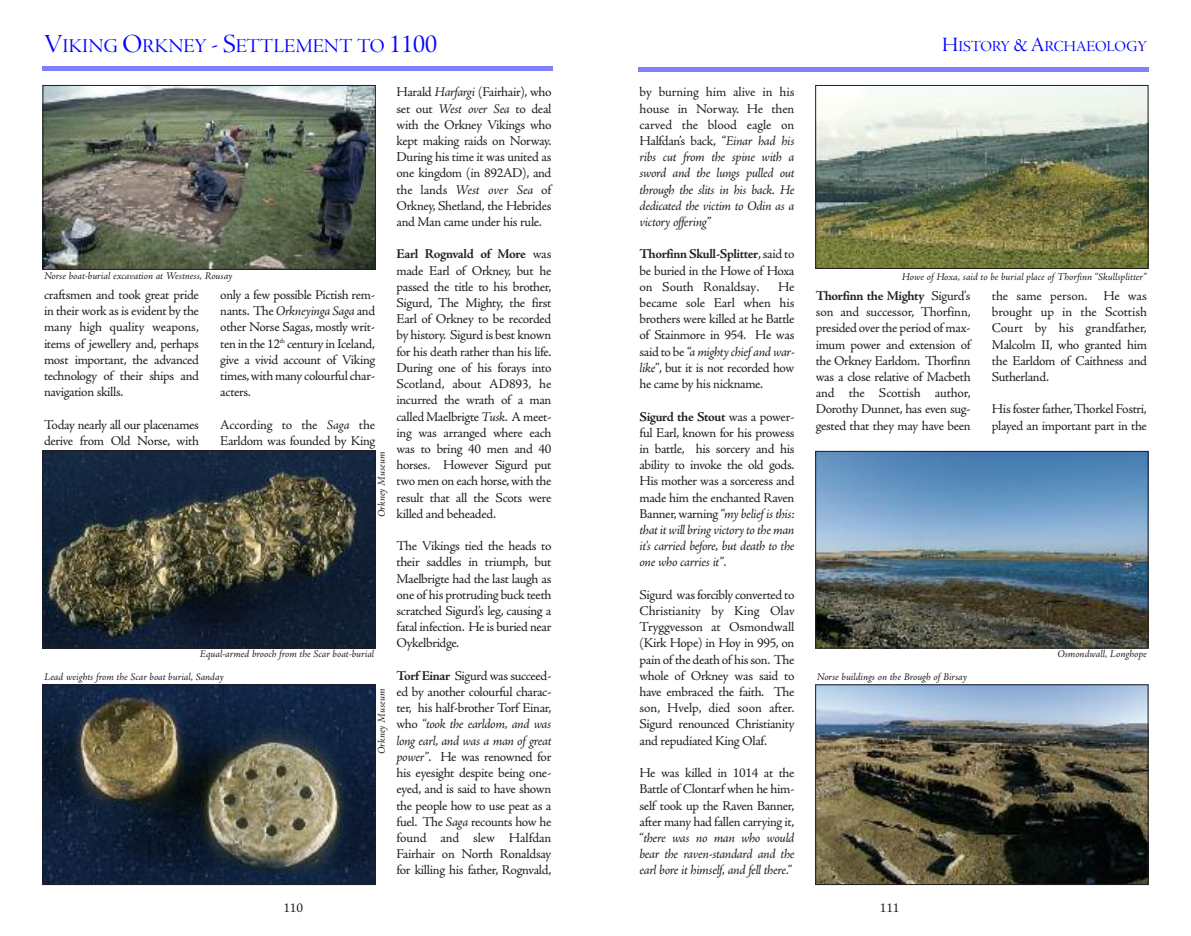
<style>
.page{position:relative;width:1191px;height:936px;background:#fff}
.page>*{position:absolute;margin:0;border:0;box-sizing:border-box;transform-origin:0 0}
.t1{font:20.25px "Adobe Jenson Pro Disp";color:#00f}
.t2{font:15.75px "Adobe Jenson Pro Disp";color:#00f}
.t3{font:13.5px/16.2px "Adobe Jenson Pro";letter-spacing:-.025em;color:#201e21;text-align:justify}
.t4{font:italic 13.5px/16.2px "Adobe Jenson Pro";letter-spacing:-.025em;color:#201e21;text-align:justify}
.t5{font:italic 10.5px "Adobe Jenson Pro";letter-spacing:-.005em;color:#201e21}
.s1{font-size:27px}
.s2{font-style:italic}
.s3{font-weight:700}
.s4{font-style:normal}
.s5{font-size:21px}
</style>
<div class="page">
<hr style="left:638px;top:68px;width:510px;height:4px;background:#8080ff">
<img style="left:817px;top:686px;width:329px;height:196px">
<div style="left:815px;top:684px;width:333px;height:200px;border:1px solid #201e21"></div>
<img style="left:817px;top:453px;width:329px;height:193px">
<div style="left:815px;top:451px;width:333px;height:197px;border:1px solid #201e21"></div>
<img style="left:817px;top:87px;width:329px;height:180px">
<div style="left:815px;top:85px;width:333px;height:184px;border:1px solid #201e21"></div>
<hr style="left:43px;top:67px;width:510px;height:4px;background:#8080ff">
<img style="left:45px;top:87px;width:329px;height:181px">
<div style="left:43px;top:85px;width:333px;height:185px;border:1px solid #201e21"></div>
<img style="left:45px;top:452px;width:329px;height:194px">
<div style="left:43px;top:450px;width:333px;height:198px;border:1px solid #201e21"></div>
<img style="left:45px;top:686px;width:329px;height:196px">
<div style="left:43px;top:684px;width:333px;height:200px;border:1px solid #201e21"></div>
<h1 class="t1" style="left:44px;top:38px;width:394px"><span class="s1">V</span>IKING <span class="s1">O</span>RKNEY <span class="s1">- S</span>ETTLEMENT TO <span class="s1">1100</span></h1>
<p class="t5" style="left:44px;top:271px;width:190px">Norse boat-burial excavation at Westness, Rousay</p>
<p class="t3" style="left:44px;top:288px;width:156px">craftsmen and took great pride in their work as is evident by the many high quality weapons, items of jewellery and, perhaps most important, the advanced technology of their ships and navigation skills.</p>
<p class="t3" style="left:44px;top:417px;width:156px">Today nearly all our placenames derive from Old Norse, with</p>
<p class="t3" style="left:220px;top:288px;width:156px">only a few possible Pictish rem&shy;nants. The <span class="s2">Orkneyinga Saga</span> and other Norse Sagas, mostly writ&shy;ten in the 12<sup>th</sup> century in Iceland, give a vivid account of Viking times,with many colourful char&shy;acters.</p>
<p class="t3" style="left:220px;top:417px;width:156px">According to the <span class="s2">Saga</span> the<br>Earldom was founded by King</p>
<p class="t5" style="left:377px;top:517px;width:67px;rotate:-90deg">Orkney Museum</p>
<p class="t5" style="left:200px;top:650px;width:176px">Equal-armed brooch from the Scar boat-burial</p>
<p class="t5" style="left:44px;top:672px;width:181px">Lead weights from the Scar boat burial, Sanday</p>
<p class="t5" style="left:377px;top:754px;width:67px;rotate:-90deg">Orkney Museum</p>
<p class="t3" style="left:396px;top:85px;width:156px">Harald <span class="s2">Harfargi</span> (Fairhair), who set out <span class="s2">West over Sea</span> to deal with the Orkney Vikings who kept making raids on Norway.<br>During his time it was united as one kingdom (in 892AD), and the lands <span class="s2">West over Sea</span> of Orkney, Shetland, the Hebrides and Man came under his rule.</p>
<p class="t3" style="left:396px;top:247px;width:156px"><span class="s3">Earl Rognvald of More</span> was made Earl of Orkney, but he passed the title to his brother, Sigurd, The Mighty, the first Earl of Orkney to be recorded by history. Sigurd is best known for his death rather than his life.<br>During one of his forays into Scotland, about AD893, he incurred the wrath of a man called Maelbrigte <span class="s2">Tusk</span>. A meet&shy;ing was arranged where each was to bring 40 men and 40 horses. However Sigurd put two men on each horse, with the result that all the Scots were killed and beheaded.</p>
<p class="t3" style="left:396px;top:539px;width:156px">The Vikings tied the heads to their saddles in triumph, but Maelbrigte had the last laugh as one of his protruding buck teeth scratched Sigurd’s leg, causing a fatal infection. He is buried near Oykelbridge.</p>
<p class="t3" style="left:396px;top:669px;width:156px"><span class="s3">Torf Einar</span> Sigurd was succeed&shy;ed by another colourful charac&shy;ter, his half-brother Torf Einar, who <span class="s2">“took the earldom, and was long earl, and was a man of great power”</span>. He was renowned for his eyesight despite being one&shy;eyed, and is said to have shown the people how to use peat as a fuel. The <span class="s2">Saga</span> recounts how he found and slew Halfdan Fairhair on North Ronaldsay for killing his father, Rognvald,</p>
<p class="t3" style="left:283px;top:900px;width:21px">110</p>
<p class="t4" style="left:639px;top:85px;width:156px"><span class="s4">by burning him alive in his house in Norway. He then carved the blood eagle on Halfdan’s back,</span> “Einar had his ribs cut from the spine with a sword and the lungs pulled out through the slits in his back. He dedicated the victim to Odin as a victory offering”</p>
<p class="t3" style="left:639px;top:247px;width:156px"><span class="s3">Thorfinn Skull-Splitter</span>,said to be buried in the Howe of Hoxa on South Ronaldsay.</p>
<p class="t3" style="left:639px;top:280px;width:156px;text-indent:139px">He became sole Earl when his brothers were killed at he Battle of Stainmore in 954. He was said to be <span class="s2">“a mighty chief and war&shy;like”</span>, but it is not recorded how he came by his nickname.</p>
<p class="t3" style="left:639px;top:409px;width:156px"><span class="s3">Sigurd the Stout</span> was a power&shy;ful Earl, known for his prowess in battle, his sorcery and his ability to invoke the old gods.<br>His mother was a sorceress and made him the enchanted Raven Banner,warning <span class="s2">“my belief is this: that it will bring victory to the man it's carried before, but death to the one who carries it”</span>.</p>
<p class="t3" style="left:639px;top:588px;width:156px">Sigurd was forcibly converted to Christianity by King Olav Tryggvesson at Osmondwall (Kirk Hope) in Hoy in 995, on pain of the death of his son. The whole of Orkney was said to have embraced the faith. The son, Hvelp, died soon after.<br>Sigurd renounced Christianity and repudiated King Olaf.</p>
<p class="t3" style="left:639px;top:766px;width:156px">He was killed in 1014 at the Battle of Clontarf when he him&shy;self took up the Raven Banner, after many had fallen carrying it, “<span class="s2">there was no man who would bear the raven-standard and the earl bore it himself, and fell there.”</span></p>
<p class="t2" style="left:942px;top:40px;width:206px"><span class="s5">H</span>ISTORY <span class="s5">&amp;A</span>RCHAEOLOGY</p>
<p class="t5" style="left:902px;top:272px;width:246px">Howe of Hoxa, said to be burial place of Thorfinn “Skullsplitter”</p>
<p class="t3" style="left:815px;top:289px;width:156px"><span class="s3">Thorfinn the Mighty</span> Sigurd's son and successor, Thorfinn, presided over the period of max&shy;imum power and extension of the Orkney Earldom. Thorfinn was a close relative of Macbeth and the Scottish author, Dorothy Dunnet, has even sug&shy;gested that they may have been</p>
<p class="t3" style="left:992px;top:289px;width:156px">the same person. He was brought up in the Scottish Court by his grandfather, Malcolm II, who granted him the Earldom of Caithness and Sutherland.</p>
<p class="t3" style="left:992px;top:402px;width:156px">His foster father,Thorkel Fostri, played an important part in the</p>
<p class="t5" style="left:816px;top:672px;width:152px">Norse buildings on the Brough of Birsay</p>
<p class="t3" style="left:879px;top:900px;width:21px">111</p>
<p class="t5" style="left:1057px;top:650px;width:91px">Osmondwall, Longhope</p>
</div>
